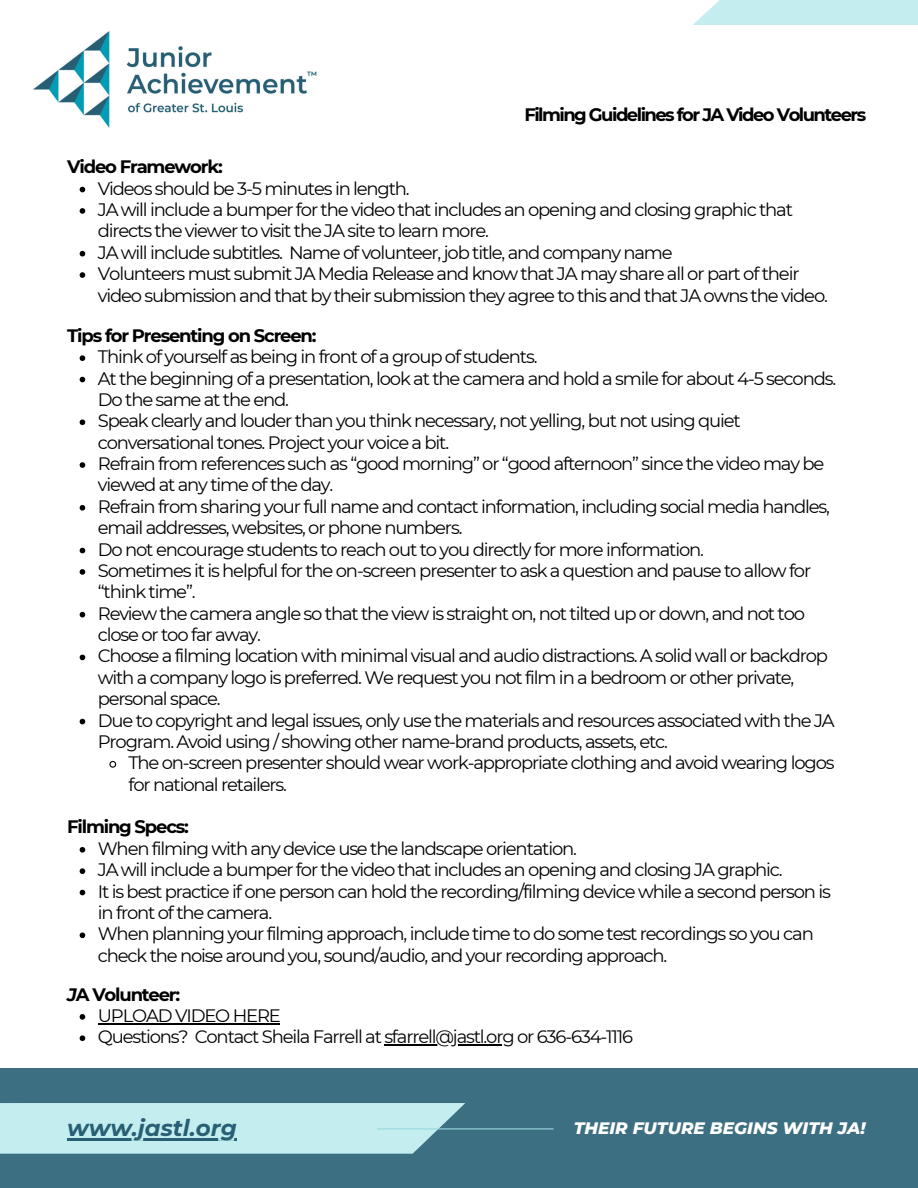
<style>
.page{position:relative;width:918px;height:1188px;background:#fff}
.page>*{position:absolute;margin:0;border:0;box-sizing:border-box;transform-origin:0 0}
.t1{font:italic 700 22.95px "Montserrat";color:#285f74}
.t2{font:18px/21.3px "Montserrat";letter-spacing:-.065em;color:#000}
.t3{font:700 18px "Montserrat";letter-spacing:-.065em;color:#000}
.t4{font:700 18px "Montserrat";letter-spacing:-.085em;color:#000}
.t5{font:italic 800 16.95px "Montserrat";color:#fff}
.s1{font-style:italic}
</style>
<div class="page">
<div style="left:0;top:1068px;width:918px;height:120px;background:#3d6f82"></div>
<svg style="left:0;top:1103px;width:465px;height:51px"></svg>
<div style="left:692px;top:0;width:226px;height:25px;background:#c3edef"></div>
<hr style="left:378px;top:1128px;width:175px;height:1px;background:#99d9df">
<img style="left:33px;top:32px;width:284px;height:95px">
<hr style="left:67px;top:1138px;width:170px;height:2px;background:#285f74">
<svg style="left:80px;top:187px;width:5px;height:5px"></svg>
<svg style="left:80px;top:208px;width:5px;height:6px"></svg>
<svg style="left:80px;top:251px;width:5px;height:5px"></svg>
<svg style="left:80px;top:272px;width:5px;height:6px"></svg>
<svg style="left:80px;top:355px;width:5px;height:6px"></svg>
<svg style="left:80px;top:377px;width:5px;height:5px"></svg>
<svg style="left:80px;top:419px;width:5px;height:6px"></svg>
<svg style="left:80px;top:462px;width:5px;height:6px"></svg>
<svg style="left:80px;top:505px;width:5px;height:6px"></svg>
<svg style="left:80px;top:548px;width:5px;height:5px"></svg>
<svg style="left:80px;top:569px;width:5px;height:6px"></svg>
<svg style="left:80px;top:612px;width:5px;height:5px"></svg>
<svg style="left:80px;top:655px;width:5px;height:5px"></svg>
<svg style="left:80px;top:719px;width:5px;height:5px"></svg>
<svg style="left:109px;top:760px;width:8px;height:8px"></svg>
<svg style="left:80px;top:847px;width:5px;height:6px"></svg>
<svg style="left:80px;top:868px;width:5px;height:6px"></svg>
<svg style="left:80px;top:890px;width:5px;height:5px"></svg>
<svg style="left:80px;top:932px;width:5px;height:6px"></svg>
<svg style="left:80px;top:1014px;width:5px;height:6px"></svg>
<hr style="left:98px;top:1023px;width:182px;height:1px;background:#000">
<svg style="left:80px;top:1035px;width:5px;height:6px"></svg>
<hr style="left:384px;top:1044px;width:130px;height:2px;background:#000">
<p class="t4" style="left:524px;top:104px;width:343px">Filming Guidelines for JA Video Volunteers</p>
<p class="t3" style="left:67px;top:156px;width:157px">Video Framework:</p>
<p class="t2" style="left:98px;top:178px;width:313px">Videos should be 3-5 minutes in length.</p>
<p class="t2" style="left:98px;top:199px;width:697px">JA will include a bumper for the video that includes an opening and closing graphic that directs the viewer to visit the JA site to learn more.</p>
<p class="t2" style="left:98px;top:242px;width:576px">JA will include subtitles. Name ofvolunteer,job title, and company name</p>
<p class="t2" style="left:98px;top:263px;width:732px">Volunteers must submit JA Media Release and know that JA may share all or part of their video submission and that by their submission they agree to this and that JA owns the video.</p>
<p class="t3" style="left:67px;top:324px;width:251px">Tips for Presenting on Screen:</p>
<p class="t2" style="left:98px;top:346px;width:441px">Think ofyourself as being in front of a group of students.</p>
<p class="t2" style="left:98px;top:368px;width:740px">At the beginning of a presentation, look at the camera and hold a smile for about 4-5 seconds.<br>Do the same at the end.</p>
<p class="t2" style="left:98px;top:410px;width:644px">Speak clearly and louder than you think necessary, not yelling, but not using quiet conversational tones. Project your voice a bit.</p>
<p class="t2" style="left:98px;top:453px;width:728px">Refrain from references such as “good morning” or “good afternoon” since the video may be viewed at any time of the day.</p>
<p class="t2" style="left:98px;top:496px;width:734px">Refrain from sharing your full name and contact information, including social media handles, email addresses, websites, or phone numbers.</p>
<p class="t2" style="left:98px;top:539px;width:608px">Do not encourage students to reach out to you directly for more information.</p>
<p class="t2" style="left:98px;top:560px;width:715px">Sometimes it is helpful for the on-screen presenter to ask a question and pause to allow for “think time”.</p>
<p class="t2" style="left:98px;top:603px;width:709px">Review the camera angle so that the view is straight on, not tilted up or down, and not too close or too far away.</p>
<p class="t2" style="left:98px;top:645px;width:732px">Choose a filming location with minimal visual and audio distractions. A solid wall or backdrop with a company logo is preferred. We request you not film in a bedroom or other private, personal space.</p>
<p class="t2" style="left:98px;top:710px;width:738px">Due to copyright and legal issues, only use the materials and resources associated with the JA<br>Program. Avoid using / showing other name-brand products, assets, etc.</p>
<p class="t2" style="left:128px;top:752px;width:708px">The on-screen presenter should wear work-appropriate clothing and avoid wearing logos for national retailers.</p>
<p class="t3" style="left:67px;top:816px;width:123px">Filming Specs:</p>
<p class="t2" style="left:98px;top:838px;width:481px">When filming with any device use the landscape orientation.</p>
<p class="t2" style="left:98px;top:859px;width:686px">JA will include a bumper for the video that includes an opening and closing JA graphic.</p>
<p class="t2" style="left:98px;top:881px;width:735px">It is best practice if one person can hold the recording/filming device while a second person is in front of the camera.</p>
<p class="t2" style="left:98px;top:923px;width:718px">When planning your filming approach, include time to do some test recordings so you can check the noise around you, sound/audio, and your recording approach.</p>
<p class="t3" style="left:67px;top:983px;width:115px"><span class="s1">J</span>A Volunteer:</p>
<p class="t2" style="left:98px;top:1005px;width:185px">UPLOAD VIDEO HERE</p>
<p class="t2" style="left:98px;top:1026px;width:537px">Questions? Contact Sheila Farrell at sfarrell@jastl.org or 636-634-1116</p>
<p class="t1" style="left:67px;top:1113px;width:171px">www.jastl.org</p>
<p class="t5" style="left:574px;top:1117px;width:293px">THEIR FUTURE BEGINS WITH JA!</p>
</div>
